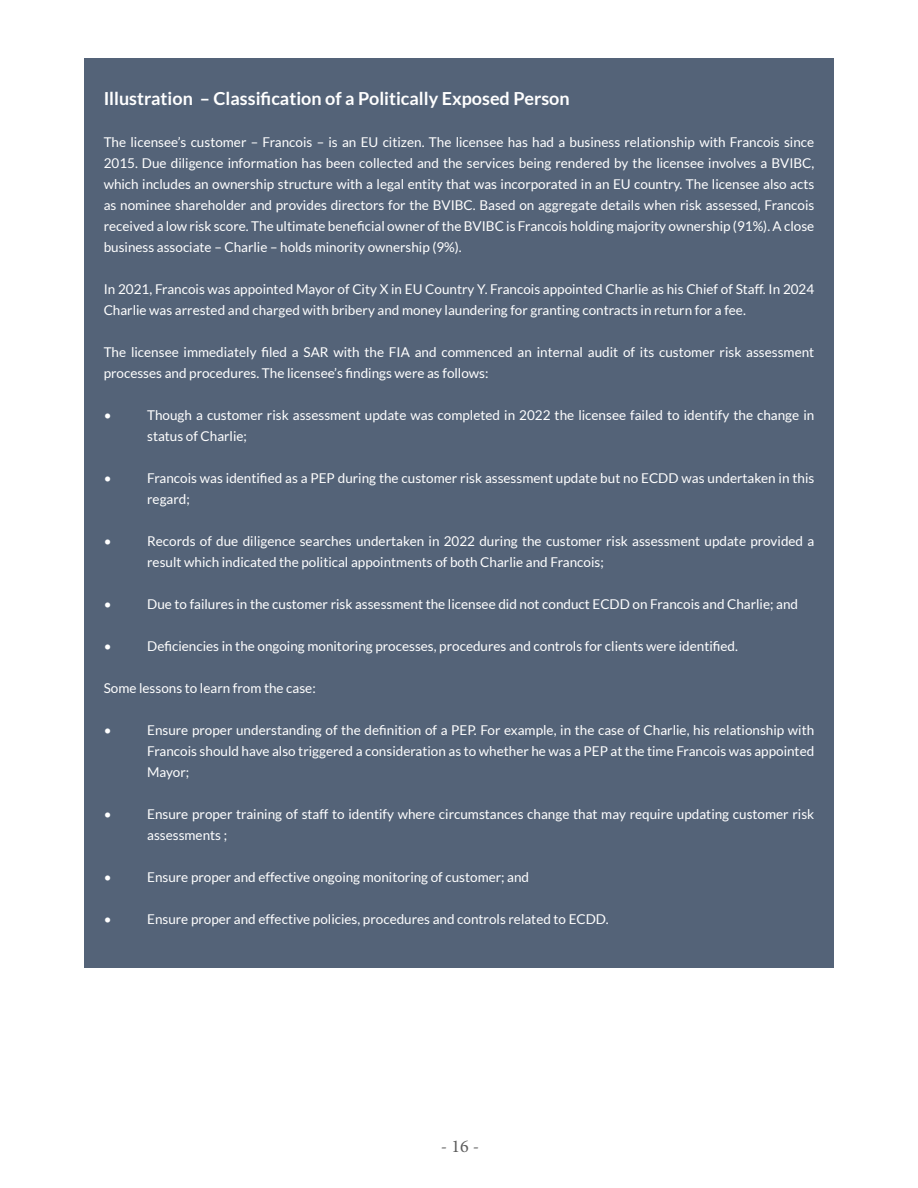
<style>
.page{position:relative;width:918px;height:1188px;background:#fff}
.page>*{position:absolute;margin:0;border:0;box-sizing:border-box;transform-origin:0 0}
.t1{font:700 18px "Lato";color:#fff}
.t2{font:18px "Minion Pro";color:#5d5d5d}
.t3{font:13.5px/21px "Lato";color:#fff}
</style>
<div class="page">
<div style="left:84px;top:58px;width:750px;height:910px;background:#546378"></div>
<h1 class="t1" style="left:104px;top:88px;width:468px">Illustration – Classification of a Politically Exposed Person</h1>
<p class="t3" style="left:104px;top:131px;width:712px;text-align:justify">The licensee’s customer – Francois – is an EU citizen. The licensee has had a business relationship with Francois since 2015. Due diligence information has been collected and the services being rendered by the licensee involves a BVIBC, which includes an ownership structure with a legal entity that was incorporated in an EU country. The licensee also acts as nominee shareholder and provides directors for the BVIBC. Based on aggregate details when risk assessed, Francois received a low risk score. The ultimate beneficial owner of the BVIBC is Francois holding majority ownership (91%). A close business associate – Charlie – holds minority ownership (9%).</p>
<p class="t3" style="left:104px;top:278px;width:712px">In 2021, Francois was appointed Mayor of City X in EU Country Y. Francois appointed Charlie as his Chief of Staff. In 2024<br>Charlie was arrested and charged with bribery and money laundering for granting contracts in return for a fee.</p>
<p class="t3" style="left:104px;top:341px;width:712px">The licensee immediately filed a SAR with the FIA and commenced an internal audit of its customer risk assessment processes and procedures. The licensee’s findings were as follows:</p>
<p class="t3" style="left:104px;top:404px;width:9px">•</p>
<p class="t3" style="left:147px;top:404px;width:669px">Though a customer risk assessment update was completed in 2022 the licensee failed to identify the change in status of Charlie;</p>
<p class="t3" style="left:104px;top:467px;width:9px">•</p>
<p class="t3" style="left:147px;top:467px;width:669px">Francois was identified as a PEP during the customer risk assessment update but no ECDD was undertaken in this regard;</p>
<p class="t3" style="left:104px;top:530px;width:9px">•</p>
<p class="t3" style="left:147px;top:530px;width:669px">Records of due diligence searches undertaken in 2022 during the customer risk assessment update provided a result which indicated the political appointments of both Charlie and Francois;</p>
<p class="t3" style="left:104px;top:593px;width:9px">•</p>
<p class="t3" style="left:147px;top:593px;width:652px">Due to failures in the customer risk assessment the licensee did not conduct ECDD on Francois and Charlie; and</p>
<p class="t3" style="left:104px;top:635px;width:9px">•</p>
<p class="t3" style="left:147px;top:635px;width:592px">Deficiencies in the ongoing monitoring processes, procedures and controls for clients were identified.</p>
<p class="t3" style="left:104px;top:677px;width:214px">Some lessons to learn from the case:</p>
<p class="t3" style="left:104px;top:719px;width:9px">•</p>
<p class="t3" style="left:147px;top:719px;width:669px;text-align:justify">Ensure proper understanding of the definition of a PEP. For example, in the case of Charlie, his relationship with Francois should have also triggered a consideration as to whether he was a PEP at the time Francois was appointed Mayor;</p>
<p class="t3" style="left:104px;top:803px;width:9px">•</p>
<p class="t3" style="left:147px;top:803px;width:669px">Ensure proper training of staff to identify where circumstances change that may require updating customer risk assessments ;</p>
<p class="t3" style="left:104px;top:866px;width:9px">•</p>
<p class="t3" style="left:147px;top:866px;width:384px">Ensure proper and effective ongoing monitoring of customer; and</p>
<p class="t3" style="left:104px;top:908px;width:9px">•</p>
<p class="t3" style="left:147px;top:908px;width:463px">Ensure proper and effective policies, procedures and controls related to ECDD.</p>
<h1 class="t2" style="left:441px;top:1134px;width:40px">- 16 -</h1>
</div>
